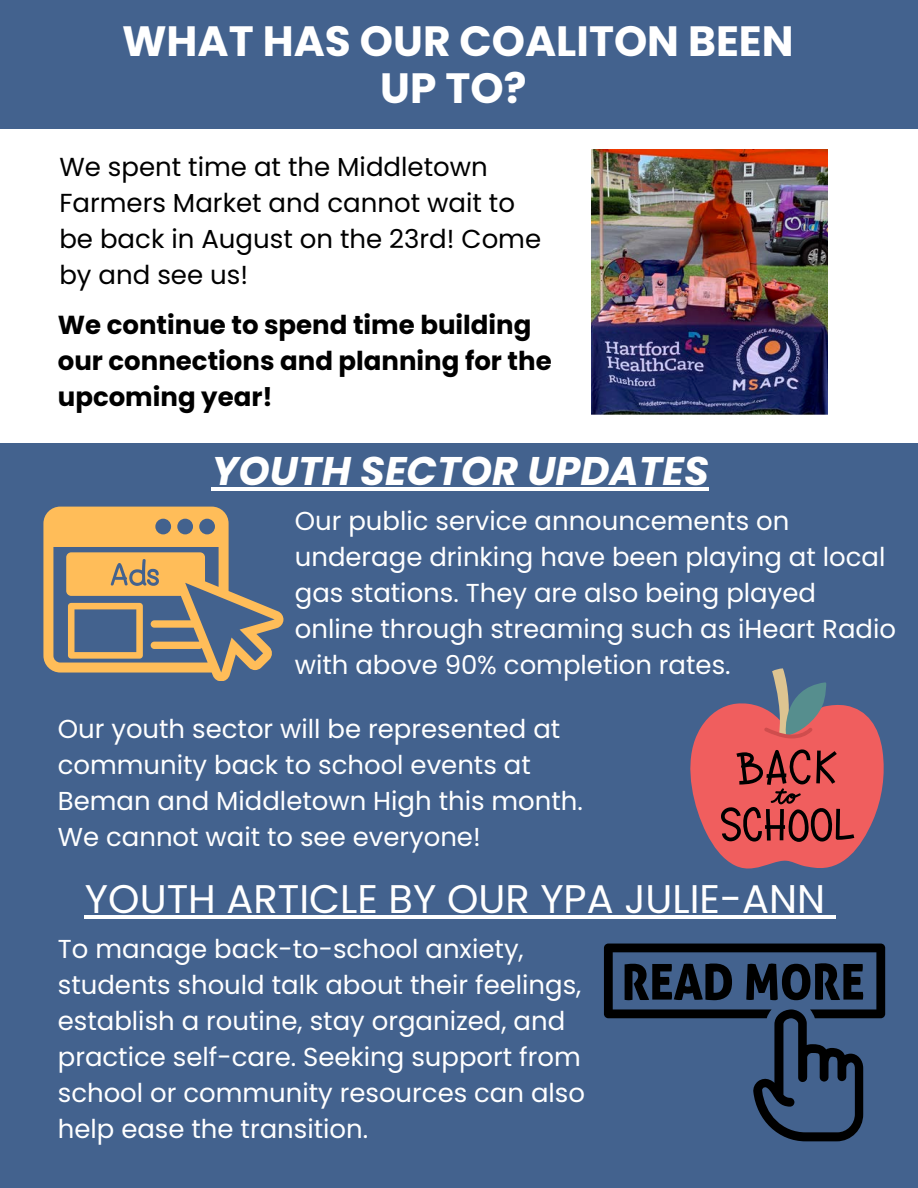
<style>
.page{position:relative;width:918px;height:1188px;background:#fff}
.page>*{position:absolute;margin:0;border:0;box-sizing:border-box;transform-origin:0 0}
.t1{font:700 42.3px/46.5px "Poppins";color:#fff;text-align:center}
.t2{font:39.9px "Poppins";color:#fff}
.t3{font:italic 700 39.9px "Poppins";color:#fff}
.t4{font:25.95px/36px "Poppins";color:#fff}
.t5{font:25.95px/36px "Poppins";color:#000}
.t6{font:700 25.95px/36px "Poppins";color:#000}
</style>
<div class="page">
<div style="left:0;top:443px;width:918px;height:745px;background:#43628e"></div>
<div style="left:0;top:0;width:918px;height:129px;background:#43628e"></div>
<img style="left:591px;top:149px;width:236px;height:266px">
<svg style="left:43px;top:507px;width:241px;height:174px"></svg>
<svg style="left:690px;top:668px;width:194px;height:201px"></svg>
<svg style="left:604px;top:944px;width:281px;height:197px"></svg>
<hr style="left:212px;top:488px;width:497px;height:3px;background:#fff">
<hr style="left:85px;top:916px;width:740px;height:3px;background:#fff">
<svg style="left:825px;top:916px;width:11px;height:3px"></svg>
<h3 class="t1" style="left:122px;top:18px;width:673px">WHAT HAS OUR COALITON BEEN<br>UP TO?</h3>
<p class="t5" style="left:59px;top:149px;width:483px">We spent time at the Middletown<br>Farmers Market and cannot wait to be back in August on the 23rd! Come by and see us!</p>
<p class="t6" style="left:58px;top:307px;width:495px">We continue to spend time building our connections and planning for the upcoming year!</p>
<p class="t3" style="left:212px;top:444px;width:499px">YOUTH SECTOR UPDATES</p>
<h1 class="t4" style="left:295px;top:503px;width:603px">Our public service announcements on underage drinking have been playing at local gas stations. They are also being played online through streaming such as iHeart Radio with above 90% completion rates.</h1>
<p class="t4" style="left:58px;top:711px;width:527px">Our youth sector will be represented at community back to school events at Beman and Middletown High this month.<br>We cannot wait to see everyone!</p>
<p class="t2" style="left:85px;top:871px;width:742px">YOUTH ARTICLE BY OUR YPA JULIE-ANN</p>
<p class="t4" style="left:58px;top:931px;width:529px">To manage back-to-school anxiety, students should talk about their feelings, establish a routine, stay organized, and practice self-care. Seeking support from school or community resources can also help ease the transition.</p>
</div>
